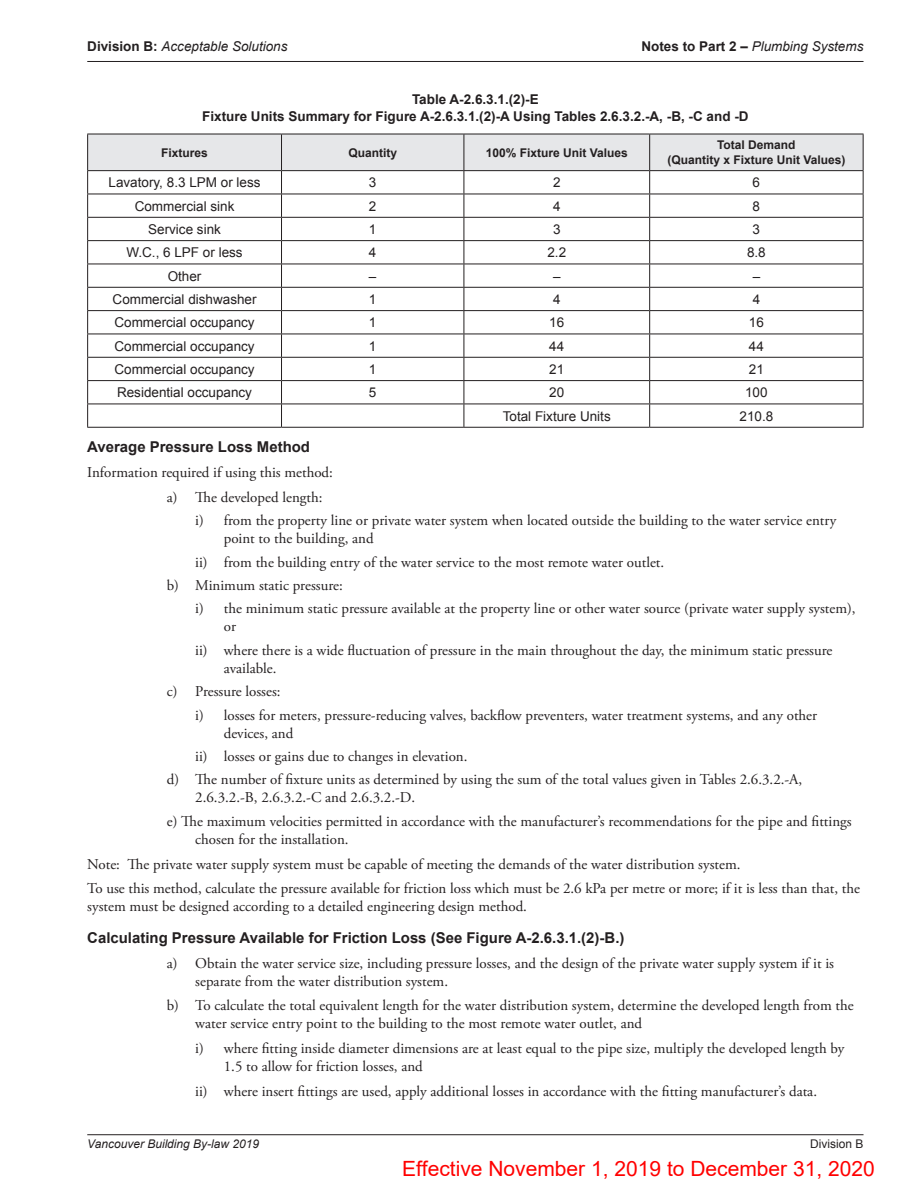
<style>
.page{position:relative;width:918px;height:1188px;background:#fff}
.page>*{position:absolute;margin:0;border:0;box-sizing:border-box;transform-origin:0 0}
.t1{font:21px "Arial";color:#f00}
.t2{font:15px/18px "Adobe Garamond Pro";color:#231f20}
.t3{font:700 15px "Arial";color:#231f20}
.t4{font:13.5px "Arial";color:#231f20}
.t5{font:700 13.5px/16.2px "Arial";color:#231f20;text-align:center}
.t6{font:italic 13.5px "Arial";color:#231f20}
.t7{font:700 12px/14.4px "Arial";color:#231f20;text-align:center}
.t8{font:italic 12px "Arial";color:#231f20}
.t9{font:12px "Arial";color:#231f20}
.s1{font-weight:700;font-style:normal}
</style>
<div class="page">
<hr style="left:87px;top:61px;width:777px;height:1px;background:#231f20">
<hr style="left:87px;top:1134px;width:777px;height:1px;background:#231f20">
<hr style="left:87px;top:427px;width:195px;height:1px;background:#231f20">
<hr style="left:282px;top:427px;width:182px;height:1px;background:#231f20">
<hr style="left:464px;top:427px;width:186px;height:1px;background:#231f20">
<hr style="left:650px;top:427px;width:214px;height:1px;background:#231f20">
<svg style="left:87px;top:134px;width:777px;height:293px"></svg>
<p class="t6" style="left:87px;top:38px;width:202px"><span class="s1">Division B:</span> Acceptable Solutions</p>
<p class="t6" style="left:641px;top:38px;width:224px"><span class="s1">Notes to Part 2 –</span> Plumbing Systems</p>
<p class="t5" style="left:202px;top:92px;width:548px">Table A-2.6.3.1.(2)-E<br>Fixture Units Summary for Figure A-2.6.3.1.(2)-A Using Tables 2.6.3.2.-A, -B, -C and -D</p>
<p class="t7" style="left:161px;top:146px;width:48px">Fixtures</p>
<p class="t7" style="left:348px;top:146px;width:50px">Quantity</p>
<p class="t7" style="left:486px;top:146px;width:144px">100% Fixture Unit Values</p>
<p class="t7" style="left:667px;top:138px;width:180px">Total Demand<br>(Quantity x Fixture Unit Values)</p>
<p class="t4" style="left:109px;top:174px;width:154px">Lavatory, 8.3 LPM or less</p>
<p class="t4" style="left:369px;top:174px;width:9px">3</p>
<p class="t4" style="left:553px;top:174px;width:9px">2</p>
<p class="t4" style="left:753px;top:174px;width:9px">6</p>
<p class="t4" style="left:135px;top:197px;width:101px">Commercial sink</p>
<p class="t4" style="left:369px;top:197px;width:9px">2</p>
<p class="t4" style="left:553px;top:197px;width:9px">4</p>
<p class="t4" style="left:753px;top:197px;width:9px">8</p>
<p class="t4" style="left:148px;top:220px;width:74px">Service sink</p>
<p class="t4" style="left:369px;top:220px;width:9px">1</p>
<p class="t4" style="left:553px;top:220px;width:9px">3</p>
<p class="t4" style="left:753px;top:220px;width:9px">3</p>
<p class="t4" style="left:126px;top:244px;width:118px">W.C., 6 LPF or less</p>
<p class="t4" style="left:369px;top:244px;width:9px">4</p>
<p class="t4" style="left:547px;top:244px;width:20px">2.2</p>
<p class="t4" style="left:747px;top:244px;width:20px">8.8</p>
<p class="t4" style="left:168px;top:267px;width:35px">Other</p>
<p class="t4" style="left:369px;top:267px;width:9px">–</p>
<p class="t4" style="left:553px;top:267px;width:9px">–</p>
<p class="t4" style="left:753px;top:267px;width:9px">–</p>
<p class="t4" style="left:113px;top:290px;width:146px">Commercial dishwasher</p>
<p class="t4" style="left:369px;top:290px;width:9px">1</p>
<p class="t4" style="left:553px;top:290px;width:9px">4</p>
<p class="t4" style="left:753px;top:290px;width:9px">4</p>
<p class="t4" style="left:114px;top:314px;width:142px">Commercial occupancy</p>
<p class="t4" style="left:369px;top:314px;width:9px">1</p>
<p class="t4" style="left:549px;top:314px;width:17px">16</p>
<p class="t4" style="left:749px;top:314px;width:17px">16</p>
<p class="t4" style="left:114px;top:337px;width:142px">Commercial occupancy</p>
<p class="t4" style="left:369px;top:337px;width:9px">1</p>
<p class="t4" style="left:549px;top:337px;width:17px">44</p>
<p class="t4" style="left:749px;top:337px;width:17px">44</p>
<p class="t4" style="left:114px;top:360px;width:142px">Commercial occupancy</p>
<p class="t4" style="left:369px;top:360px;width:9px">1</p>
<p class="t4" style="left:549px;top:360px;width:17px">21</p>
<p class="t4" style="left:749px;top:360px;width:17px">21</p>
<p class="t4" style="left:117px;top:384px;width:137px">Residential occupancy</p>
<p class="t4" style="left:369px;top:384px;width:9px">5</p>
<p class="t4" style="left:549px;top:384px;width:17px">20</p>
<p class="t4" style="left:745px;top:384px;width:24px">100</p>
<p class="t4" style="left:503px;top:407px;width:110px">Total Fixture Units</p>
<p class="t4" style="left:739px;top:407px;width:35px">210.8</p>
<p class="t3" style="left:87px;top:437px;width:224px">Average Pressure Loss Method</p>
<p class="t2" style="left:167px;top:461px;width:168px;line-height:24.8px;text-indent:-79px">Information required if using this method: a) The developed length:</p>
<p class="t2" style="left:224px;top:512px;width:614px;text-indent:-29px">i) from the property line or private water system when located outside the building to the water service entry point to the building, and</p>
<p class="t2" style="left:167px;top:551px;width:499px;line-height:23.4px;text-indent:28px">ii) from the building entry of the water service to the most remote water outlet. b) Minimum static pressure:</p>
<p class="t2" style="left:224px;top:600px;width:633px;text-indent:-29px">i) the minimum static pressure available at the property line or other water source (private water supply system), or</p>
<p class="t2" style="left:224px;top:642px;width:610px;text-indent:-29px">ii) where there is a wide fluctuation of pressure in the main throughout the day, the minimum static pressure available.</p>
<p class="t2" style="left:195px;top:680px;width:623px;line-height:23.4px;text-indent:-29px">c) Pressure losses:<br>i) losses for meters, pressure-reducing valves, backflow preventers, water treatment systems, and any other</p>
<p class="t2" style="left:224px;top:724px;width:71px">devices, and</p>
<p class="t2" style="left:195px;top:748px;width:274px">ii) losses or gains due to changes in elevation.</p>
<p class="t2" style="left:167px;top:771px;width:637px">d) The number of fixture units as determined by using the sum of the total values given in Tables 2.6.3.2.-A,</p>
<p class="t2" style="left:167px;top:787px;width:686px;line-height:23.4px;text-indent:29px">2.6.3.2.-B, 2.6.3.2.-C and 2.6.3.2.-D.<br>e) The maximum velocities permitted in accordance with the manufacturer’s recommendations for the pipe and fittings</p>
<p class="t2" style="left:87px;top:827px;width:774px;line-height:24.8px;text-indent:108px">chosen for the installation.<br>Note: The private water supply system must be capable of meeting the demands of the water distribution system.<br>To use this method, calculate the pressure available for friction loss which must be 2.6 kPa per metre or more; if it is less than that, the</p>
<p class="t2" style="left:87px;top:898px;width:441px">system must be designed according to a detailed engineering design method.</p>
<p class="t3" style="left:87px;top:928px;width:539px">Calculating Pressure Available for Friction Loss (See Figure A-2.6.3.1.(2)-B.)</p>
<p class="t2" style="left:195px;top:954px;width:640px;text-indent:-29px">a) Obtain the water service size, including pressure losses, and the design of the private water supply system if it is separate from the water distribution system.</p>
<p class="t2" style="left:195px;top:997px;width:660px;text-indent:-29px">b) To calculate the total equivalent length for the water distribution system, determine the developed length from the water service entry point to the building to the most remote water outlet, and</p>
<p class="t2" style="left:224px;top:1040px;width:622px;text-indent:-29px">i) where fitting inside diameter dimensions are at least equal to the pipe size, multiply the developed length by<br>1.5 to allow for friction losses, and</p>
<p class="t2" style="left:195px;top:1083px;width:623px">ii) where insert fittings are used, apply additional losses in accordance with the fitting manufacturer’s data.</p>
<p class="t8" style="left:87px;top:1136px;width:173px">Vancouver Building By-law 2019</p>
<p class="t9" style="left:810px;top:1136px;width:55px">Division B</p>
<h1 class="t1" style="left:402px;top:1154px;width:474px">Effective November 1, 2019 to December 31, 2020</h1>
</div>
